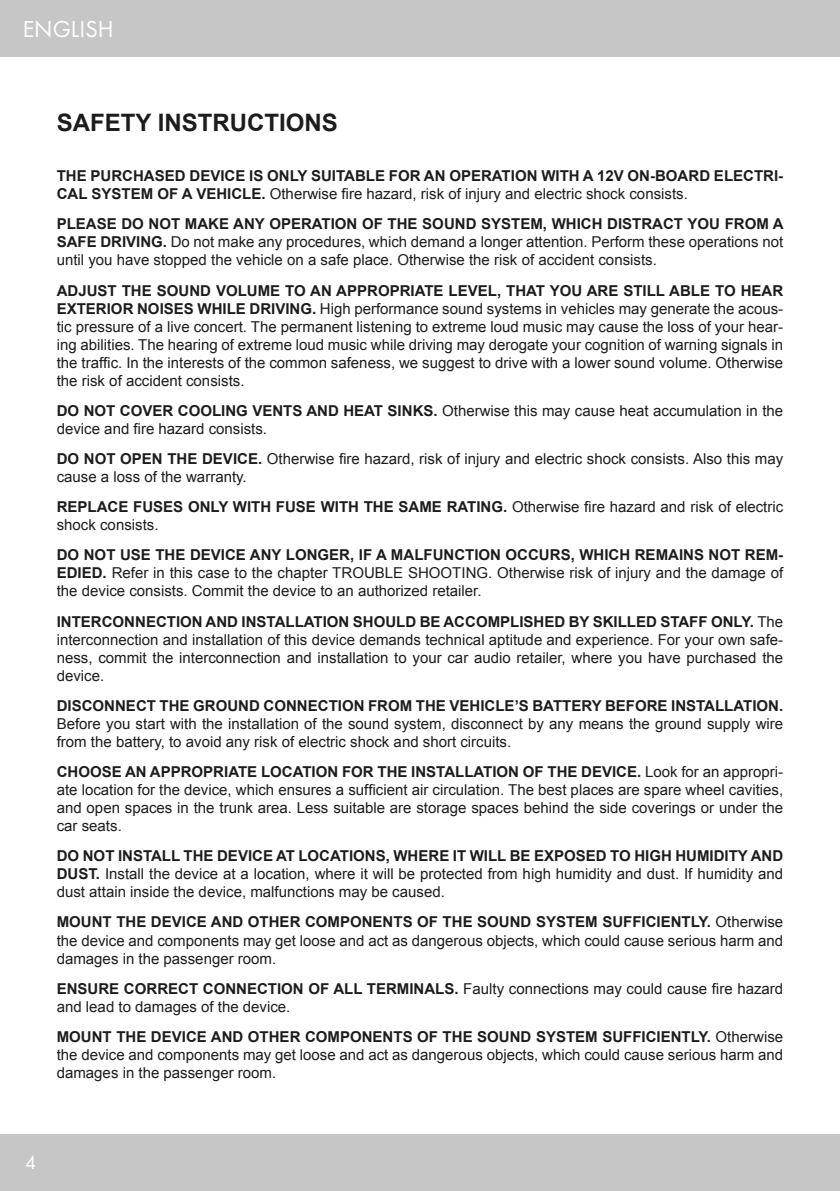
<style>
.page{position:relative;width:840px;height:1191px;background:#fff}
.page>*{position:absolute;margin:0;border:0;box-sizing:border-box;transform-origin:0 0}
.t1{font:700 24px "Arial";color:#1c1c1b}
.t2{font:24px "Futura PT";color:#fff}
.t3{font:20px "Futura PT";color:#fff}
.t4{font:15px/18px "Arial";color:#1c1c1b;text-align:justify}
.t5{font:700 15px/18px "Arial";color:#1c1c1b}
.s1{font-weight:400}
.s2{font-weight:700}
</style>
<div class="page">
<div style="left:0;top:0;width:839px;height:57px;background:#c6c6c6"></div>
<div style="left:0;top:1134px;width:839px;height:57px;background:#c6c6c6"></div>
<h1 class="t2" style="left:23px;top:15px;width:92px">ENGLISH</h1>
<h1 class="t1" style="left:57px;top:107px;width:282px">SAFETY INSTRUCTIONS</h1>
<p class="t5" style="left:57px;top:167px;width:727px">THE PURCHASED DEVICE IS ONLY SUITABLE FOR AN OPERATION WITH A 12V ON-BOARD ELECTRI-<br>CAL SYSTEM OF A VEHICLE. <span class="s1">Otherwise fire hazard, risk of injury and electric shock consists.</span></p>
<p class="t4" style="left:57px;top:215px;width:728px"><span class="s2">PLEASE DO NOT MAKE ANY OPERATION OF THE SOUND SYSTEM, WHICH DISTRACT YOU FROM A SAFE DRIVING.</span> Do not make any procedures, which demand a longer attention. Perform these operations not until you have stopped the vehicle on a safe place. Otherwise the risk of accident consists.</p>
<p class="t4" style="left:57px;top:281px;width:727px"><span class="s2">ADJUST THE SOUND VOLUME TO AN APPROPRIATE LEVEL, THAT YOU ARE STILL ABLE TO HEAR EXTERIOR NOISES WHILE DRIVING.</span> High performance sound systems in vehicles may generate the acous&shy;tic pressure of a live concert. The permanent listening to extreme loud music may cause the loss of your hear&shy;ing abilities. The hearing of extreme loud music while driving may derogate your cognition of warning signals in the traffic. In the interests of the common safeness, we suggest to drive with a lower sound volume. Otherwise the risk of accident consists.</p>
<p class="t4" style="left:57px;top:401px;width:727px"><span class="s2">DO NOT COVER COOLING VENTS AND HEAT SINKS.</span> Otherwise this may cause heat accumulation in the device and fire hazard consists.</p>
<p class="t4" style="left:57px;top:450px;width:727px"><span class="s2">DO NOT OPEN THE DEVICE.</span> Otherwise fire hazard, risk of injury and electric shock consists. Also this may cause a loss of the warranty.</p>
<p class="t4" style="left:57px;top:498px;width:727px"><span class="s2">REPLACE FUSES ONLY WITH FUSE WITH THE SAME RATING.</span> Otherwise fire hazard and risk of electric shock consists.</p>
<p class="t4" style="left:57px;top:546px;width:727px"><span class="s2">DO NOT USE THE DEVICE ANY LONGER, IF A MALFUNCTION OCCURS, WHICH REMAINS NOT REM-EDIED.</span> Refer in this case to the chapter TROUBLE SHOOTING. Otherwise risk of injury and the damage of the device consists. Commit the device to an authorized retailer.</p>
<p class="t4" style="left:57px;top:612px;width:727px"><span class="s2">INTERCONNECTION AND INSTALLATION SHOULD BE ACCOMPLISHED BY SKILLED STAFF ONLY.</span> The interconnection and installation of this device demands technical aptitude and experience. For your own safe&shy;ness, commit the interconnection and installation to your car audio retailer, where you have purchased the device.</p>
<p class="t5" style="left:57px;top:697px;width:727px">DISCONNECT THE GROUND CONNECTION FROM THE VEHICLE’S BATTERY BEFORE INSTALLATION.</p>
<p class="t4" style="left:57px;top:714px;width:727px">Before you start with the installation of the sound system, disconnect by any means the ground supply wire from the battery, to avoid any risk of electric shock and short circuits.</p>
<p class="t4" style="left:57px;top:763px;width:727px"><span class="s2">CHOOSE AN APPROPRIATE LOCATION FOR THE INSTALLATION OF THE DEVICE.</span> Look for an appropri&shy;ate location for the device, which ensures a sufficient air circulation. The best places are spare wheel cavities, and open spaces in the trunk area. Less suitable are storage spaces behind the side coverings or under the car seats.</p>
<p class="t4" style="left:57px;top:847px;width:727px"><span class="s2">DO NOT INSTALL THE DEVICE AT LOCATIONS, WHERE IT WILL BE EXPOSED TO HIGH HUMIDITY AND DUST.</span> Install the device at a location, where it will be protected from high humidity and dust. If humidity and dust attain inside the device, malfunctions may be caused.</p>
<p class="t4" style="left:57px;top:913px;width:727px"><span class="s2">MOUNT THE DEVICE AND OTHER COMPONENTS OF THE SOUND SYSTEM SUFFICIENTLY.</span> Otherwise the device and components may get loose and act as dangerous objects, which could cause serious harm and damages in the passenger room.</p>
<p class="t4" style="left:57px;top:979px;width:727px"><span class="s2">ENSURE CORRECT CONNECTION OF ALL TERMINALS.</span> Faulty connections may could cause fire hazard and lead to damages of the device.</p>
<p class="t4" style="left:57px;top:1027px;width:727px"><span class="s2">MOUNT THE DEVICE AND OTHER COMPONENTS OF THE SOUND SYSTEM SUFFICIENTLY.</span> Otherwise the device and components may get loose and act as dangerous objects, which could cause serious harm and damages in the passenger room.</p>
<h2 class="t3" style="left:25px;top:1150px;width:13px">4</h2>
</div>
